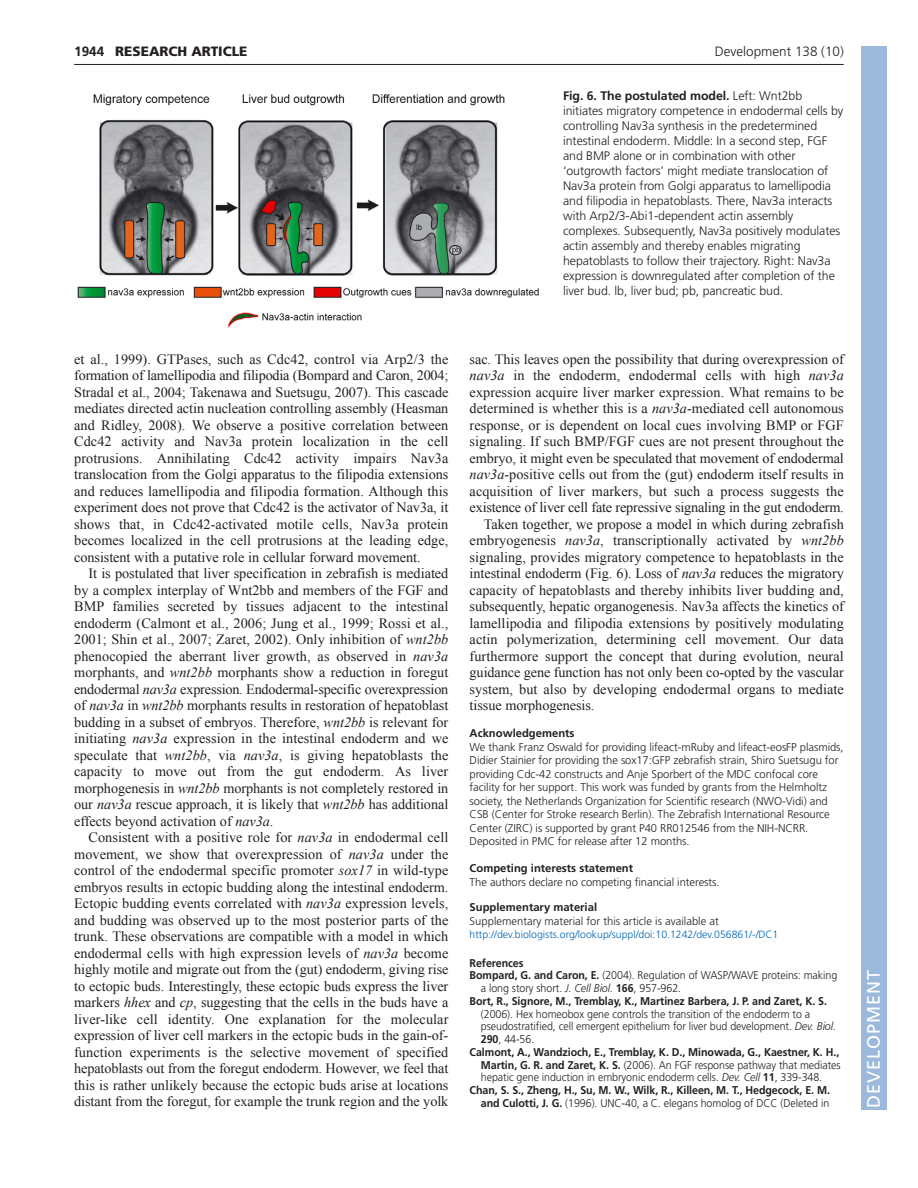
<style>
.page{position:relative;width:918px;height:1188px;background:#fff}
.page>*{position:absolute;margin:0;border:0;box-sizing:border-box;transform-origin:0 0}
.t1{font:18px "Frutiger LT Std";letter-spacing:.055em;color:#fff}
.t2{font:14.25px/16.5px "Times New Roman";letter-spacing:.005em;color:#231f20;text-align:justify}
.t3{font:14.25px "Times New Roman";letter-spacing:-.015em;color:#231f20}
.t4{font:300 13.5px "Frutiger LT Std";color:#231f20}
.t5{font:900 13.5px "Frutiger LT Std";color:#231f20}
.t6{font:700 13.5px "Frutiger LT Std";color:#231f20}
.t7{font:300 12.3px/15px "Frutiger LT Std";letter-spacing:-.005em;color:#231f20}
.t8{font:300 11.25px/13.5px "Frutiger LT Std";letter-spacing:-.005em;color:#231f20}
.t9{font:300 11.25px "Frutiger LT Std";letter-spacing:-.005em;color:#231f20;scale:.95 1}
.t10{font:700 11.25px "Frutiger LT Std";letter-spacing:-.005em;color:#231f20;scale:.95 1}
.t11{font:700 11.25px "Frutiger LT Std";letter-spacing:-.005em;color:#231f20}
.t12{font:300 10.5px "Frutiger LT Std";color:#0166b3}
.s1{font-weight:700}
.s2{font-style:italic}
</style>
<div class="page">
<hr style="left:74px;top:64px;width:770px;height:1px;background:#231f20">
<img style="left:77px;top:94px;width:462px;height:234px">
<div style="left:861px;top:46px;width:25px;height:1064px;background:#9cb9db"></div>
<p class="t6" style="left:74px;top:46px;width:32px">1944</p>
<p class="t5" style="left:115px;top:45px;width:134px">RESEARCH ARTICLE</p>
<p class="t4" style="left:715px;top:46px;width:131px">Development 138 (10)</p>
<p class="t7" style="left:563px;top:89px;width:282px"><span class="s1">Fig. 6. The postulated model.</span> Left: Wnt2bb initiates migratory competence in endodermal cells by controlling Nav3a synthesis in the predetermined intestinal endoderm. Middle: In a second step, FGF and BMP alone or in combination with other ‘outgrowth factors’ might mediate translocation of Nav3a protein from Golgi apparatus to lamellipodia and filipodia in hepatoblasts. There, Nav3a interacts with Arp2/3-Abi1-dependent actin assembly complexes. Subsequently, Nav3a positively modulates actin assembly and thereby enables migrating hepatoblasts to follow their trajectory. Right: Nav3a expression is downregulated after completion of the liver bud. lb, liver bud; pb, pancreatic bud.</p>
<p class="t2" style="left:74px;top:351px;width:376px">et al., 1999). GTPases, such as Cdc42, control via Arp2/3 the formation of lamellipodia and filipodia (Bompard and Caron, 2004; Stradal et al., 2004; Takenawa and Suetsugu, 2007). This cascade mediates directed actin nucleation controlling assembly (Heasman and Ridley, 2008). We observe a positive correlation between Cdc42 activity and Nav3a protein localization in the cell protrusions. Annihilating Cdc42 activity impairs Nav3a translocation from the Golgi apparatus to the filipodia extensions and reduces lamellipodia and filipodia formation. Although this experiment does not prove that Cdc42 is the activator of Nav3a, it shows that, in Cdc42-activated motile cells, Nav3a protein becomes localized in the cell protrusions at the leading edge, consistent with a putative role in cellular forward movement.</p>
<p class="t2" style="left:74px;top:565px;width:376px;text-indent:14px">It is postulated that liver specification in zebrafish is mediated by a complex interplay of Wnt2bb and members of the FGF and BMP families secreted by tissues adjacent to the intestinal endoderm (Calmont et al., 2006; Jung et al., 1999; Rossi et al., 2001; Shin et al., 2007; Zaret, 2002). Only inhibition of <span class="s2">wnt2bb </span>phenocopied the aberrant liver growth, as observed in <span class="s2">nav3a </span>morphants, and <span class="s2">wnt2bb</span> morphants show a reduction in foregut endodermal <span class="s2">nav3a</span> expression. Endodermal-specific overexpression of <span class="s2">nav3a</span> in <span class="s2">wnt2bb</span> morphants results in restoration of hepatoblast budding in a subset of embryos. Therefore, <span class="s2">wnt2bb</span> is relevant for initiating <span class="s2">nav3a</span> expression in the intestinal endoderm and we speculate that <span class="s2">wnt2bb</span>, via <span class="s2">nav3a</span>, is giving hepatoblasts the capacity to move out from the gut endoderm. As liver morphogenesis in <span class="s2">wnt2bb</span> morphants is not completely restored in our <span class="s2">nav3a</span> rescue approach, it is likely that <span class="s2">wnt2bb</span> has additional effects beyond activation of <span class="s2">nav3a</span>.</p>
<p class="t2" style="left:74px;top:829px;width:376px;text-indent:14px">Consistent with a positive role for <span class="s2">nav3a</span> in endodermal cell movement, we show that overexpression of <span class="s2">nav3a</span> under the control of the endodermal specific promoter <span class="s2">sox17</span> in wild-type embryos results in ectopic budding along the intestinal endoderm.<br>Ectopic budding events correlated with <span class="s2">nav3a</span> expression levels, and budding was observed up to the most posterior parts of the trunk. These observations are compatible with a model in which endodermal cells with high expression levels of <span class="s2">nav3a</span> become highly motile and migrate out from the (gut) endoderm, giving rise to ectopic buds. Interestingly, these ectopic buds express the liver markers <span class="s2">hhex</span> and <span class="s2">cp</span>, suggesting that the cells in the buds have a liver-like cell identity. One explanation for the molecular expression of liver cell markers in the ectopic buds in the gain-of&shy;function experiments is the selective movement of specified hepatoblasts out from the foregut endoderm. However, we feel that this is rather unlikely because the ectopic buds arise at locations distant from the foregut, for example the trunk region and the yolk</p>
<p class="t2" style="left:470px;top:351px;width:376px">sac. This leaves open the possibility that during overexpression of</p>
<p class="t2" style="left:470px;top:367px;width:376px"><span class="s2">nav3a</span> in the endoderm, endodermal cells with high <span class="s2">nav3a</span></p>
<p class="t2" style="left:470px;top:384px;width:376px">expression acquire liver marker expression. What remains to be</p>
<p class="t2" style="left:470px;top:400px;width:376px">determined is whether this is a <span class="s2">nav3a</span>-mediated cell autonomous</p>
<p class="t2" style="left:470px;top:417px;width:376px">response, or is dependent on local cues involving BMP or FGF</p>
<p class="t2" style="left:470px;top:433px;width:376px">signaling. If such BMP/FGF cues are not present throughout the</p>
<p class="t2" style="left:470px;top:450px;width:376px">embryo, it might even be speculated that movement of endodermal</p>
<p class="t2" style="left:470px;top:466px;width:376px"><span class="s2">nav3a</span>-positive cells out from the (gut) endoderm itself results in</p>
<p class="t2" style="left:470px;top:483px;width:376px">acquisition of liver markers, but such a process suggests the</p>
<p class="t3" style="left:470px;top:500px;width:376px">existence of liver cell fate repressive signaling in the gut endoderm.</p>
<p class="t2" style="left:484px;top:516px;width:361px">Taken together, we propose a model in which during zebrafish</p>
<p class="t2" style="left:470px;top:532px;width:376px">embryogenesis <span class="s2">nav3a</span>, transcriptionally activated by <span class="s2">wnt2bb</span></p>
<p class="t2" style="left:470px;top:549px;width:376px">signaling, provides migratory competence to hepatoblasts in the</p>
<p class="t2" style="left:470px;top:565px;width:376px">intestinal endoderm (Fig. 6). Loss of <span class="s2">nav3a</span> reduces the migratory</p>
<p class="t2" style="left:470px;top:582px;width:376px">capacity of hepatoblasts and thereby inhibits liver budding and,</p>
<p class="t2" style="left:470px;top:598px;width:376px">subsequently, hepatic organogenesis. Nav3a affects the kinetics of</p>
<p class="t2" style="left:470px;top:615px;width:376px">lamellipodia and filipodia extensions by positively modulating</p>
<p class="t2" style="left:470px;top:631px;width:376px">actin polymerization, determining cell movement. Our data</p>
<p class="t2" style="left:470px;top:648px;width:376px">furthermore support the concept that during evolution, neural</p>
<p class="t2" style="left:470px;top:664px;width:376px">guidance gene function has not only been co-opted by the vascular</p>
<p class="t2" style="left:470px;top:681px;width:376px">system, but also by developing endodermal organs to mediate</p>
<p class="t2" style="left:470px;top:697px;width:126px">tissue morphogenesis.</p>
<p class="t11" style="left:470px;top:729px;width:106px">Acknowledgements</p>
<p class="t8" style="left:470px;top:741px;width:376px">We thank Franz Oswald for providing lifeact-mRuby and lifeact-eosFP plasmids, Didier Stainier for providing the sox17:GFP zebrafish strain, Shiro Suetsugu for providing Cdc-42 constructs and Anje Sporbert of the MDC confocal core facility for her support. This work was funded by grants from the Helmholtz society, the Netherlands Organization for Scientific research (NWO-Vidi) and CSB (Center for Stroke research Berlin). The Zebrafish International Resource Center (ZIRC) is supported by grant P40 RR012546 from the NIH-NCRR.<br>Deposited in PMC for release after 12 months.</p>
<p class="t11" style="left:470px;top:864px;width:165px">Competing interests statement</p>
<p class="t8" style="left:470px;top:876px;width:252px">The authors declare no competing financial interests.</p>
<p class="t11" style="left:470px;top:903px;width:129px">Supplementary material</p>
<p class="t8" style="left:470px;top:915px;width:251px">Supplementary material for this article is available at</p>
<p class="t12" style="left:470px;top:930px;width:310px">http://dev.biologists.org/lookup/suppl/doi:10.1242/dev.056861/-/DC1</p>
<p class="t10" style="left:470px;top:958px;width:58px">References</p>
<p class="t9" style="left:470px;top:971px;width:389px"><span class="s1">Bompard, G. and Caron, E.</span> (2004). Regulation of WASP/WAVE proteins: making</p>
<p class="t9" style="left:481px;top:984px;width:212px">a long story short. <span class="s2">J. Cell Biol.</span> <span class="s1">166</span>, 957-962.</p>
<p class="t10" style="left:470px;top:997px;width:378px">Bort, R., Signore, M., Tremblay, K., Martinez Barbera, J. P. and Zaret, K. S.</p>
<p class="t9" style="left:481px;top:1009px;width:348px">(2006). Hex homeobox gene controls the transition of the endoderm to a</p>
<p class="t9" style="left:481px;top:1022px;width:375px">pseudostratified, cell emergent epithelium for liver bud development. <span class="s2">Dev. Biol.</span></p>
<p class="t9" style="left:481px;top:1035px;width:58px"><span class="s1">290</span>, 44-56.</p>
<p class="t10" style="left:470px;top:1048px;width:391px">Calmont, A., Wandzioch, E., Tremblay, K. D., Minowada, G., Kaestner, K. H.,</p>
<p class="t9" style="left:481px;top:1060px;width:380px"><span class="s1">Martin, G. R. and Zaret, K. S.</span> (2006). An FGF response pathway that mediates</p>
<p class="t9" style="left:481px;top:1073px;width:361px">hepatic gene induction in embryonic endoderm cells. <span class="s2">Dev. Cell</span> <span class="s1">11</span>, 339-348.</p>
<p class="t10" style="left:470px;top:1086px;width:381px">Chan, S. S., Zheng, H., Su, M. W., Wilk, R., Killeen, M. T., Hedgecock, E. M.</p>
<p class="t9" style="left:481px;top:1099px;width:368px"><span class="s1">and Culotti, J. G.</span> (1996). UNC-40, a C. elegans homolog of DCC (Deleted in</p>
<p class="t1" style="left:863px;top:1108px;width:140px;rotate:-90deg">DEVELOPMENT</p>
</div>
